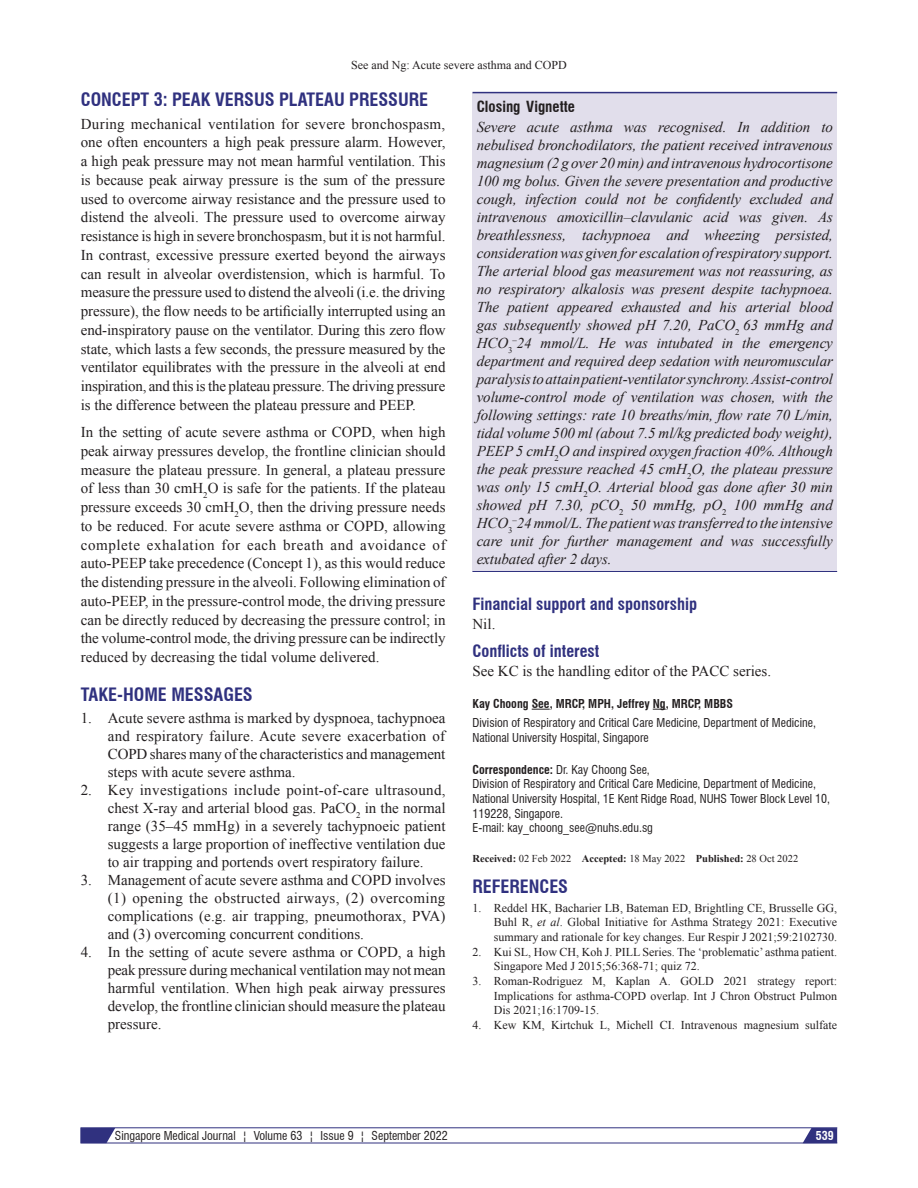
<style>
.page{position:relative;width:918px;height:1188px;background:#fff}
.page>*{position:absolute;margin:0;border:0;box-sizing:border-box;transform-origin:0 0}
.t1{font:700 condensed 18px "Swiss 721 BT";color:#30317f}
.t2{font:700 condensed 16.5px "Swiss 721 BT";color:#30317f}
.TX{font:15px/18.8px "Times New Roman";color:#231f20;text-align:justify}
.t3{font:italic 15px/18px "Times New Roman";letter-spacing:-.005em;color:#231f20}
.L{font:15px/18px "Times New Roman";color:#231f20;text-align:justify}
.LL{font:15px/18px "Times New Roman";letter-spacing:-.01em;color:#231f20;text-align:justify}
.REF{font:12px/14.7px "Times New Roman";color:#231f20;text-align:justify}
.ADD{font:condensed 12px/14.7px "Swiss 721 BT";color:#231f20}
.AFF{font:condensed 12px/14.7px "Swiss 721 BT";color:#231f20}
.AU{font:700 condensed 12px "Swiss 721 BT";color:#231f20}
.t4{font:700 condensed 12px "Swiss 721 BT";color:#fff}
.ADD-2{font:700 10.5px "Times New Roman";color:#231f20}
.s1{font-family:"Swiss 721 BT";font-weight:700;font-style:normal;font-stretch:condensed}
.s2{font-weight:700}
.s3{font-weight:400}
.s4{font-style:italic}
</style>
<div class="page">
<svg style="left:81px;top:1127px;width:757px;height:16px"></svg>
<svg style="left:532px;top:709px;width:18px;height:1px"></svg>
<svg style="left:653px;top:709px;width:13px;height:1px"></svg>
<div style="left:472px;top:93px;width:365px;height:479px;background:#e1deeb"></div>
<hr style="left:472px;top:92px;width:365px;height:1px;background:#30317f">
<hr style="left:472px;top:571px;width:365px;height:1px;background:#30317f">
<p class="REF" style="left:351px;top:57px;width:217px">See and Ng: Acute severe asthma and COPD</p>
<h1 class="t1" style="left:81px;top:88px;width:349px">CONCEPT 3: PEAK VERSUS PLATEAU PRESSURE</h1>
<p class="TX" style="left:81px;top:114px;width:366px">During mechanical ventilation for severe bronchospasm, one often encounters a high peak pressure alarm. However, a high peak pressure may not mean harmful ventilation. This is because peak airway pressure is the sum of the pressure used to overcome airway resistance and the pressure used to distend the alveoli. The pressure used to overcome airway resistance is high in severe bronchospasm, but it is not harmful.<br>In contrast, excessive pressure exerted beyond the airways can result in alveolar overdistension, which is harmful. To measure the pressure used to distend the alveoli (i.e. the driving pressure), the flow needs to be artificially interrupted using an end‑inspiratory pause on the ventilator. During this zero flow state, which lasts a few seconds, the pressure measured by the ventilator equilibrates with the pressure in the alveoli at end inspiration, and this is the plateau pressure. The driving pressure is the difference between the plateau pressure and PEEP.</p>
<p class="TX" style="left:81px;top:422px;width:366px">In the setting of acute severe asthma or COPD, when high peak airway pressures develop, the frontline clinician should measure the plateau pressure. In general, a plateau pressure of less than 30 cmH<sub>2</sub>O is safe for the patients. If the plateau pressure exceeds 30 cmH<sub>2</sub>O, then the driving pressure needs to be reduced. For acute severe asthma or COPD, allowing complete exhalation for each breath and avoidance of auto‑PEEP take precedence (Concept 1), as this would reduce the distending pressure in the alveoli. Following elimination of auto‑PEEP, in the pressure‑control mode, the driving pressure can be directly reduced by decreasing the pressure control; in the volume‑control mode, the driving pressure can be indirectly reduced by decreasing the tidal volume delivered.</p>
<h1 class="t1" style="left:81px;top:683px;width:173px">TAKE‑HOME MESSAGES</h1>
<p class="L" style="left:108px;top:708px;width:339px;text-indent:-27px">1. Acute severe asthma is marked by dyspnoea, tachypnoea and respiratory failure. Acute severe exacerbation of COPD shares many of the characteristics and management steps with acute severe asthma.</p>
<p class="L" style="left:108px;top:780px;width:339px;text-indent:-27px">2. Key investigations include point‑of‑care ultrasound, chest X‑ray and arterial blood gas. PaCO<sub>2</sub> in the normal range (35–45 mmHg) in a severely tachypnoeic patient suggests a large proportion of ineffective ventilation due to air trapping and portends overt respiratory failure.</p>
<p class="L" style="left:108px;top:870px;width:339px;text-indent:-27px">3. Management of acute severe asthma and COPD involves (1) opening the obstructed airways, (2) overcoming complications (e.g. air trapping, pneumothorax, PVA) and (3) overcoming concurrent conditions.</p>
<p class="LL" style="left:108px;top:942px;width:339px;text-indent:-27px">4. In the setting of acute severe asthma or COPD, a high peak pressure during mechanical ventilation may not mean harmful ventilation. When high peak airway pressures develop, the frontline clinician should measure the plateau pressure.</p>
<p class="t3" style="left:477px;top:96px;width:358px;line-height:20.1px"><span class="s1">Closing Vignette<br></span>Severe acute asthma was recognised. In addition to</p>
<p class="t3" style="left:477px;top:135px;width:358px;text-align:justify">nebulised bronchodilators, the patient received intravenous magnesium (2 g over 20 min) and intravenous hydrocortisone 100 mg bolus. Given the severe presentation and productive cough, infection could not be confidently excluded and intravenous amoxicillin–clavulanic acid was given. As breathlessness, tachypnoea and wheezing persisted, consideration was given for escalation of respiratory support.<br>The arterial blood gas measurement was not reassuring, as no respiratory alkalosis was present despite tachypnoea.<br>The patient appeared exhausted and his arterial blood gas subsequently showed pH 7.20, PaCO<sub>2</sub> 63 mmHg and HCO<sub>3</sub><sup>–</sup>24 mmol/L. He was intubated in the emergency department and required deep sedation with neuromuscular paralysis to attain patient-ventilator synchrony. Assist‑control volume‑control mode of ventilation was chosen, with the following settings: rate 10 breaths/min, flow rate 70 L/min, tidal volume 500 ml (about 7.5 ml/kg predicted body weight), PEEP 5 cmH<sub>2</sub>O and inspired oxygen fraction 40%. Although the peak pressure reached 45 cmH<sub>2</sub>O, the plateau pressure was only 15 cmH<sub>2</sub>O. Arterial blood gas done after 30 min showed pH 7.30, pCO<sub>2</sub> 50 mmHg, pO<sub>2</sub> 100 mmHg and HCO<sub>3</sub><sup>–</sup>24 mmol/L. The patient was transferred to the intensive care unit for further management and was successfully extubated after 2 days.</p>
<h2 class="t2" style="left:472px;top:594px;width:226px">Financial support and sponsorship</h2>
<p class="TX" style="left:472px;top:614px;width:24px">Nil.</p>
<h2 class="t2" style="left:472px;top:641px;width:128px">Conflicts of interest</h2>
<p class="TX" style="left:472px;top:661px;width:300px">See KC is the handling editor of the PACC series.</p>
<p class="AU" style="left:472px;top:696px;width:262px">Kay Choong See, MRCP, MPH, Jeffrey Ng, MRCP, MBBS</p>
<p class="AFF" style="left:472px;top:715px;width:345px">Division of Respiratory and Critical Care Medicine, Department of Medicine,<br>National University Hospital, Singapore</p>
<p class="ADD" style="left:472px;top:762px;width:359px"><span class="s2">Correspondence:</span> Dr. Kay Choong See,<br>Division of Respiratory and Critical Care Medicine, Department of Medicine, National University Hospital, 1E Kent Ridge Road, NUHS Tower Block Level 10, 119228, Singapore.<br>E‑mail: kay_choong_see@nuhs.edu.sg</p>
<p class="ADD-2" style="left:472px;top:851px;width:327px">Received: <span class="s3">02 Feb 2022</span> Accepted: <span class="s3">18 May 2022</span> Published: <span class="s3">28 Oct 2022</span></p>
<h1 class="t1" style="left:472px;top:875px;width:97px">REFERENCES</h1>
<p class="REF" style="left:494px;top:900px;width:345px;text-indent:-21px">1. Reddel HK, Bacharier LB, Bateman ED, Brightling CE, Brusselle GG, Buhl R, <span class="s4">et al</span>. Global Initiative for Asthma Strategy 2021: Executive summary and rationale for key changes. Eur Respir J 2021;59:2102730.</p>
<p class="REF" style="left:494px;top:944px;width:345px;text-indent:-21px">2. Kui SL, How CH, Koh J. PILL Series. The ‘problematic’ asthma patient.<br>Singapore Med J 2015;56:368‑71; quiz 72.</p>
<p class="REF" style="left:494px;top:973px;width:345px;text-indent:-21px">3. Roman‑Rodriguez M, Kaplan A. GOLD 2021 strategy report:<br>Implications for asthma‑COPD overlap. Int J Chron Obstruct Pulmon Dis 2021;16:1709‑15.</p>
<p class="REF" style="left:472px;top:1017px;width:366px">4. Kew KM, Kirtchuk L, Michell CI. Intravenous magnesium sulfate</p>
<p class="ADD" style="left:115px;top:1129px;width:334px">Singapore Medical Journal ¦ Volume 63 ¦ Issue 9 ¦ September 2022</p>
<p class="t4" style="left:816px;top:1129px;width:19px">539</p>
</div>
